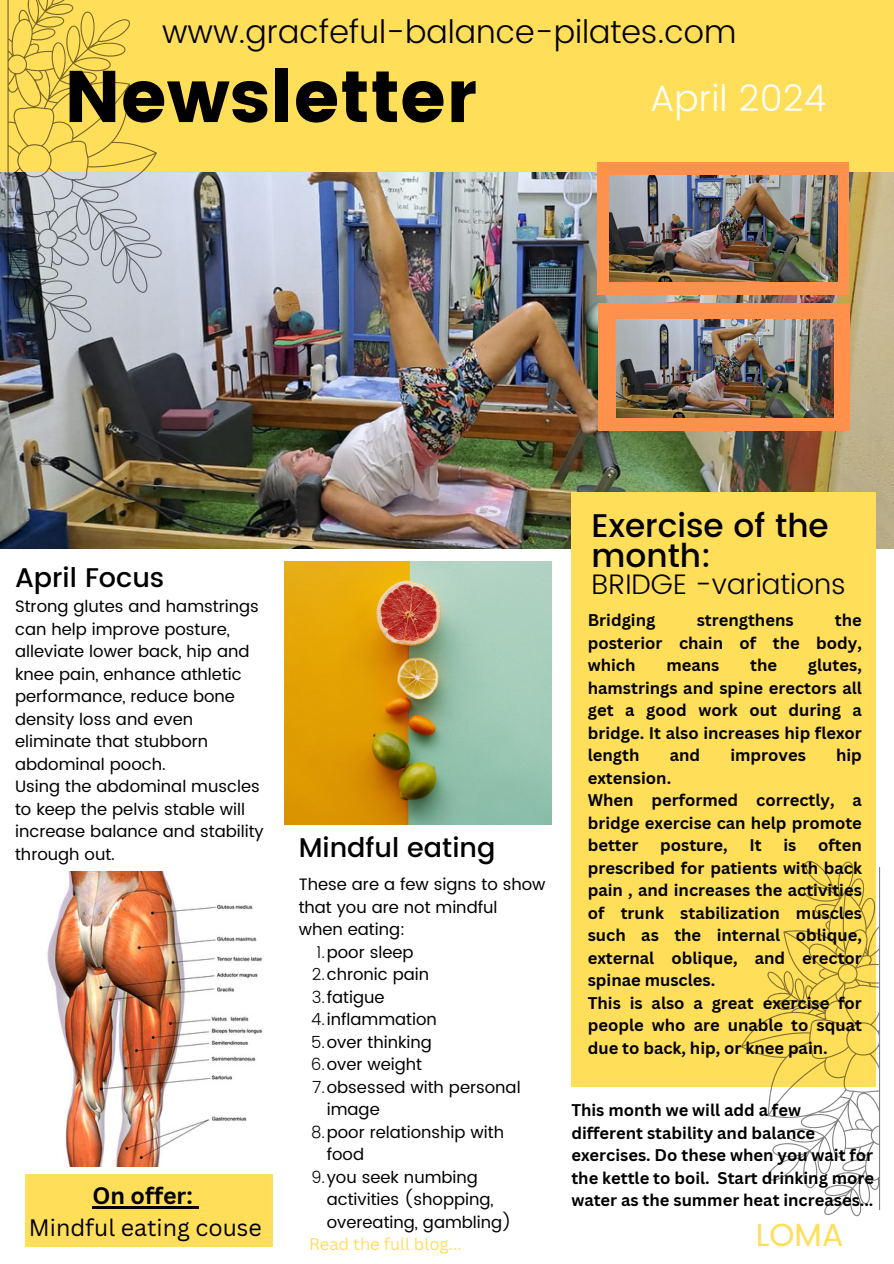
<style>
.page{position:relative;width:894px;height:1264px;background:#fff}
.page>*{position:absolute;margin:0;border:0;box-sizing:border-box;transform-origin:0 0}
.t1{font:72.75px "Poppins";color:#000}
.t2{font:300 36.45px "Poppins";color:#fff}
.t3{font:500 32.7px/30.3px "Poppins";color:#000}
.t4{font:300 32.25px "Poppins";color:#000}
.t5{font:31.95px "Poppins";color:#ffde59}
.t6{font:300 28.2px "Poppins";color:#000}
.t7{font:500 27px "Poppins";color:#000}
.t8{font:23.1px/31.5px "Canva Sans";color:#000;text-align:center}
.t9{font:700 16.5px/22.5px "Canva Sans";color:#000;text-align:justify}
.t10{font:16.5px/22.5px "Poppins";color:#000}
.t11{font:16.5px "Canva Sans";color:#ffde59}
.s1{font-weight:700}
.s2{font-weight:300}
</style>
<div class="page">
<img style="left:0;top:172px;width:893px;height:376px">
<img style="left:284px;top:561px;width:267px;height:263px">
<img style="left:47px;top:871px;width:216px;height:295px">
<div style="left:0;top:0;width:893px;height:172px;background:#ffde59"></div>
<div style="left:571px;top:492px;width:304px;height:594px;background:#ffde59"></div>
<svg style="left:740px;top:860px;width:141px;height:356px"></svg>
<svg style="left:0;top:0;width:162px;height:340px"></svg>
<div style="left:26px;top:1174px;width:247px;height:72px;background:#ffde59"></div>
<div style="left:597px;top:162px;width:251px;height:133px;background:#ff914d"></div>
<img style="left:609px;top:176px;width:228px;height:105px">
<div style="left:597px;top:303px;width:252px;height:127px;background:#ff914d"></div>
<img style="left:616px;top:320px;width:217px;height:97px">
<hr style="left:92px;top:1206px;width:101px;height:2px;background:#000">
<h1 class="t4" style="left:162px;top:13px;width:575px">www.gracfeful-balance-pilates.com</h1>
<h2 class="t1" style="left:64px;top:54px;width:414px">Newsletter</h2>
<p class="t2" style="left:649px;top:77px;width:178px">April 2024</p>
<p class="t3" style="left:591px;top:510px;width:239px">Exercise of the month:</p>
<p class="t7" style="left:15px;top:561px;width:151px">April Focus</p>
<p class="t6" style="left:591px;top:567px;width:256px">BRIDGE -variations</p>
<p class="t10" style="left:15px;top:595px;width:245px">Strong glutes and hamstrings can help improve posture, alleviate lower back, hip and knee pain, enhance athletic performance, reduce bone density loss and even eliminate that stubborn abdominal pooch.</p>
<p class="t10" style="left:15px;top:775px;width:250px">Using the abdominal muscles to keep the pelvis stable will increase balance and stability through out.</p>
<p class="t8" style="left:29px;top:1179px;width:234px"><span class="s1">On offer:<br></span>Mindful eating couse</p>
<p class="t7" style="left:298px;top:832px;width:198px">Mindful eating</p>
<h4 class="t10" style="left:298px;top:873px;width:248px">These are a few signs to show that you are not mindful when eating:</h4>
<p class="t10" style="left:316px;top:940px;width:98px"><span class="s2">1.</span>poor sleep</p>
<p class="t10" style="left:312px;top:963px;width:119px"><span class="s2">2.</span>chronic pain</p>
<p class="t10" style="left:312px;top:985px;width:74px"><span class="s2">3.</span>fatigue</p>
<h5 class="t10" style="left:311px;top:1008px;width:127px"><span class="s2">4.</span>inflammation</h5>
<p class="t10" style="left:311px;top:1030px;width:122px"><span class="s2">5.</span>over thinking</p>
<p class="t10" style="left:311px;top:1053px;width:113px"><span class="s2">6.</span>over weight</p>
<h5 class="t10" style="left:327px;top:1075px;width:195px;text-indent:-14px"><span class="s2">7.</span>obsessed with personal image</h5>
<p class="t10" style="left:327px;top:1120px;width:179px;text-indent:-16px"><span class="s2">8.</span>poor relationship with food</p>
<p class="t10" style="left:327px;top:1165px;width:186px;text-indent:-16px"><span class="s2">9.</span>you seek numbing activities (shopping, overeating, gambling)</p>
<p class="t11" style="left:309px;top:1232px;width:154px">Read the full blog...</p>
<p class="t9" style="left:587px;top:608px;width:69px">Bridging</p>
<p class="t9" style="left:696px;top:608px;width:98px">strengthens</p>
<p class="t9" style="left:587px;top:608px;width:275px;text-indent:247px">the posterior chain of the body, which</p>
<p class="t9" style="left:587px;top:653px;width:275px;text-indent:220px">glutes, hamstrings and spine erectors all get a good work out during a bridge. It also increases hip flexor length</p>
<p class="t9" style="left:666px;top:653px;width:54px">means</p>
<p class="t9" style="left:750px;top:653px;width:28px">the</p>
<p class="t9" style="left:669px;top:743px;width:32px">and</p>
<p class="t9" style="left:730px;top:743px;width:77px">improves</p>
<p class="t9" style="left:835px;top:743px;width:27px">hip</p>
<p class="t9" style="left:587px;top:766px;width:85px">extension.</p>
<p class="t9" style="left:587px;top:788px;width:275px">When performed correctly, a bridge exercise can help promote better</p>
<p class="t9" style="left:587px;top:833px;width:275px;text-indent:230px">often prescribed for patients with back pain , and increases the activities of trunk stabilization muscles such as the internal oblique, external oblique, and erector spinae muscles.</p>
<h6 class="t9" style="left:587px;top:991px;width:275px">This is also a great exercise for people who are unable to squat due to back, hip, or knee pain.</h6>
<p class="t9" style="left:660px;top:833px;width:69px">posture,</p>
<p class="t9" style="left:749px;top:833px;width:14px">It</p>
<p class="t9" style="left:783px;top:833px;width:14px">is</p>
<p class="t9" style="left:571px;top:1098px;width:304px;text-align:left">This month we will add a few different stability and balance exercises. Do these when you wait for the kettle to boil. Start drinking more water as the summer heat increases...</p>
<p class="t5" style="left:755px;top:1215px;width:90px">LOMA</p>
</div>
